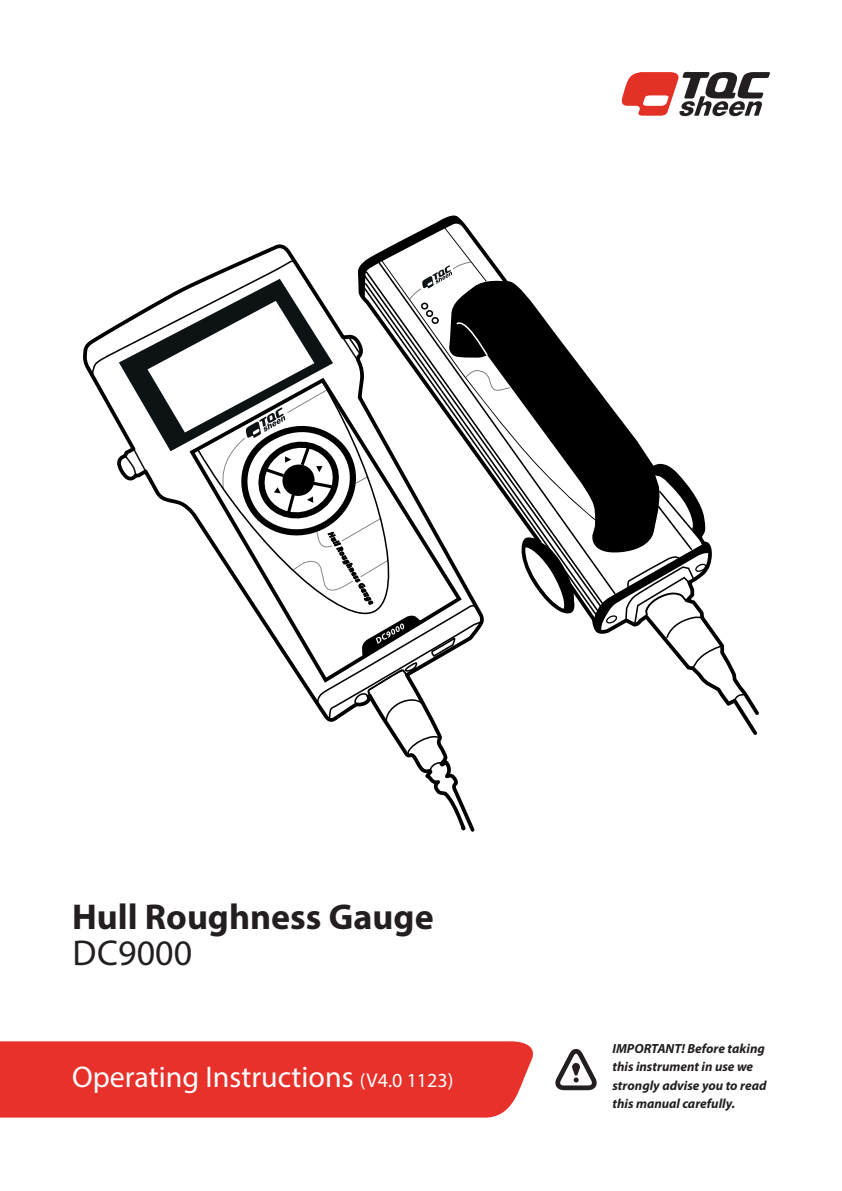
<style>
.page{position:relative;width:842px;height:1191px;background:#fff}
.page>*{position:absolute;margin:0;border:0;box-sizing:border-box;transform-origin:0 0}
.t1{font:700 36px "Myriad Pro";color:#231f20}
.t2{font:36px "Myriad Pro";color:#231f20}
.t3{font:30px "Myriad Pro";color:#fff}
.t4{font:italic 700 13.2px/18.2px "Myriad Pro";color:#231f20}
.s1{font-size:20px}
</style>
<div class="page">
<svg style="left:555px;top:1049px;width:42px;height:41px"></svg>
<svg style="left:621px;top:72px;width:149px;height:44px"></svg>
<div style="left:0;top:1041px;width:533px;height:76px;background:#e7312a"></div>
<svg style="left:521px;top:386px;width:145px;height:210px"></svg>
<svg style="left:510px;top:281px;width:85px;height:239px"></svg>
<svg style="left:524px;top:539px;width:50px;height:72px"></svg>
<svg style="left:594px;top:465px;width:153px;height:237px"></svg>
<svg style="left:91px;top:217px;width:419px;height:557px"></svg>
<h1 class="t1" style="left:72px;top:893px;width:363px">Hull Roughness Gauge</h1>
<h1 class="t2" style="left:72px;top:931px;width:121px">DC9000</h1>
<h2 class="t3" style="left:72px;top:1058px;width:383px">Operating Instructions <span class="s1">(V4.0 1123)</span></h2>
<p class="t4" style="left:612px;top:1039px;width:155px">IMPORTANT! Before taking this instrument in use we strongly advise you to read this manual carefully.</p>
</div>
